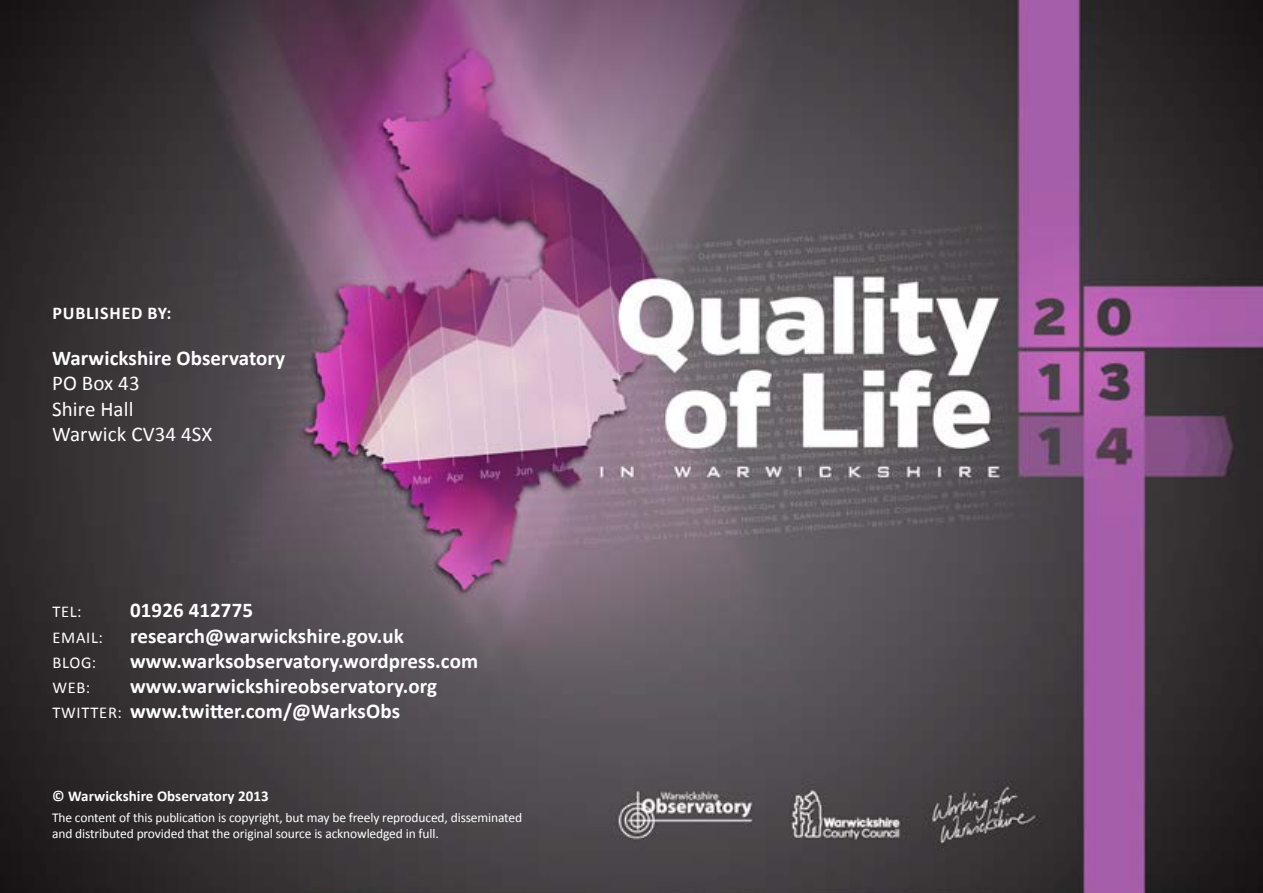
<style>
.page{position:relative;width:1263px;height:893px;background:#fff}
.page>*{position:absolute;margin:0;border:0;box-sizing:border-box;transform-origin:0 0}
.t1{font:700 21px "Calibri";letter-spacing:.005em;color:#fff}
.t2{font:21px/25.2px "Calibri";letter-spacing:.005em;color:#fff}
.t3{font:700 18px "Calibri";color:#fff}
.t4{font:16.5px "Calibri";letter-spacing:.045em;color:#fff}
.t5{font:700 15px "Calibri";letter-spacing:.005em;color:#fff}
.t6{font:13.5px/16.2px "Calibri";letter-spacing:-.01em;color:#fff}
.s1{font-weight:400;font-size:16.5px}
</style>
<div class="page">
<img style="left:0;top:0;width:1263px;height:893px">
<p class="t3" style="left:52px;top:301px;width:22px">Published</p>
<p class="t3" style="left:148px;top:301px;width:25px">by :</p>
<p class="t1" style="left:52px;top:345px;width:235px">Warwickshire Observatory</p>
<p class="t2" style="left:52px;top:371px;width:162px">PO Box 43<br>Shire Hall<br>Warwick CV34 4SX</p>
<p class="t4" style="left:52px;top:602px;width:31px">Tel:</p>
<p class="t1" style="left:130px;top:597px;width:125px">01926 412775</p>
<p class="t4" style="left:52px;top:627px;width:19px">Email</p>
<p class="t4" style="left:99px;top:627px;width:6px">:</p>
<p class="t1" style="left:130px;top:622px;width:275px">research@warwickshire.gov.uk</p>
<p class="t4" style="left:52px;top:652px;width:11px">blog</p>
<p class="t4" style="left:92px;top:652px;width:6px">:</p>
<p class="t1" style="left:130px;top:647px;width:350px">www.warksobservatory.wordpress.com</p>
<p class="t4" style="left:52px;top:677px;width:39px">WEB:</p>
<p class="t1" style="left:130px;top:673px;width:309px">www.warwickshireobservatory.org</p>
<p class="t4" style="left:52px;top:702px;width:11px">twitter</p>
<p class="t1" style="left:117px;top:698px;width:284px"><span class="s1">:</span> www.twitter.com/@WarksObs</p>
<p class="t5" style="left:52px;top:787px;width:218px">© Warwickshire Observatory 2013</p>
<p class="t6" style="left:52px;top:809px;width:472px">The content of this publication is copyright, but may be freely reproduced, disseminated and distributed provided that the original source is acknowledged in full.</p>
</div>
